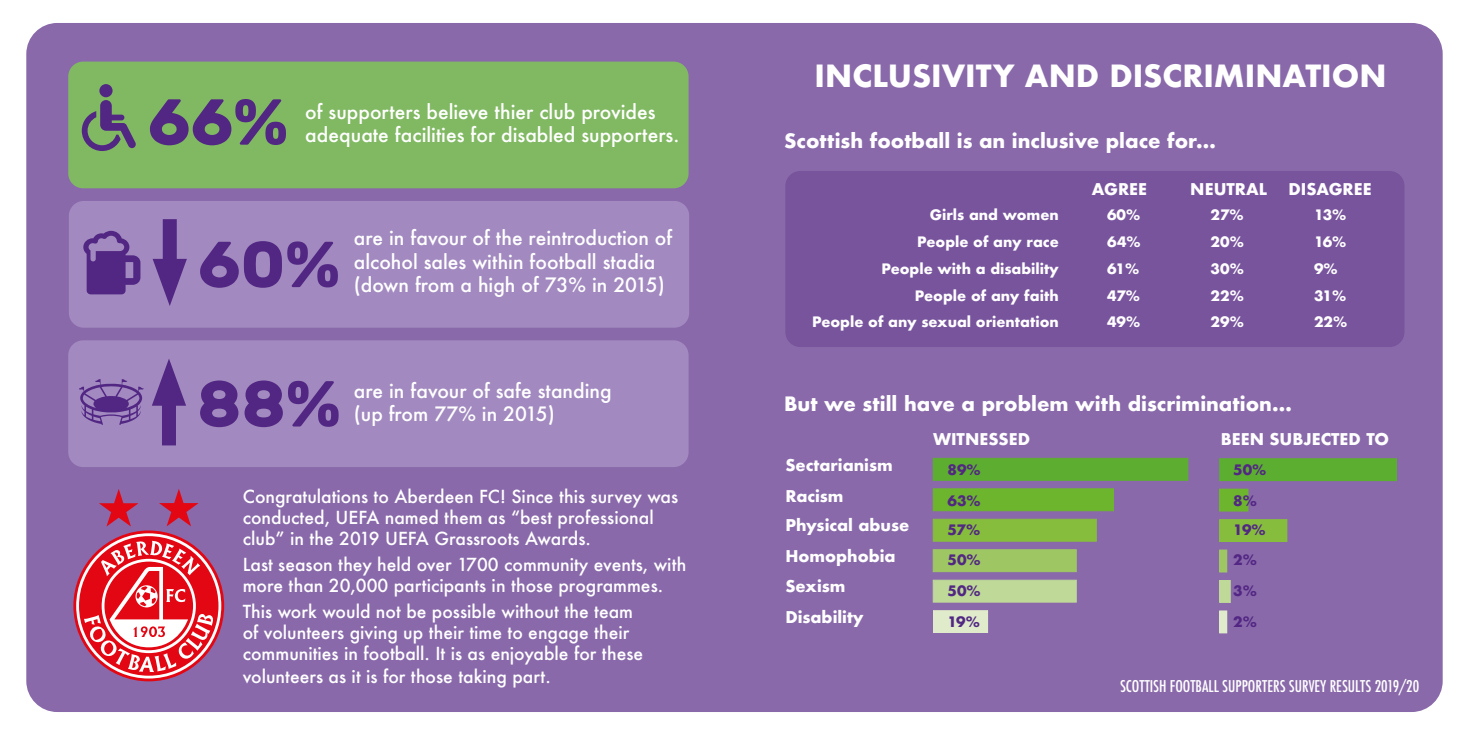
<style>
.page{position:relative;width:1469px;height:735px;background:#fff}
.page>*{position:absolute;margin:0;border:0;box-sizing:border-box;transform-origin:0 0}
.t1{font:700 64.75px "Rubik";color:#522783}
.t2{font:700 29.75px "Futura";color:#fff}
.t3{font:500 19.25px/23.1px "Futura";color:#fff}
.t4{font:700 19.25px "Futura";color:#fff}
.t5{font:500 17.5px/21px "Futura";color:#fff}
.t6{font:700 15.75px/30.6px "Futura";color:#fff}
.t7{font:500 condensed 15.75px "Futura";color:#fff}
.t8{font:700 14px/26.8px "Futura";color:#fff;text-align:justify}
.t9{font:700 14px/30.6px "Futura";color:#522783}
</style>
<div class="page">
<div style="left:26px;top:23px;width:1416px;height:688px;background:#8969aa;border-radius:31px"></div>
<div style="left:785px;top:171px;width:619px;height:176px;background:#78549d;border-radius:15px"></div>
<div style="left:933px;top:458px;width:255px;height:22px;background:#5dae30"></div>
<div style="left:933px;top:488px;width:180px;height:22px;background:#6cb52d;border:1px solid #6cb52d"></div>
<div style="left:933px;top:518px;width:163px;height:23px;background:#86bd3d;border:1px solid #86bd3d"></div>
<div style="left:933px;top:549px;width:143px;height:22px;background:#9ec763;border:1px solid #9ec763"></div>
<div style="left:933px;top:579px;width:143px;height:23px;background:#bed998;border:1px solid #bed998"></div>
<div style="left:933px;top:610px;width:54px;height:22px;background:#dfebcb"></div>
<div style="left:933px;top:610px;width:54px;height:22px;border:1px solid #dfebcb"></div>
<div style="left:68px;top:62px;width:620px;height:126px;background:#81b963;border-radius:15px"></div>
<div style="left:99px;top:84px;width:14px;height:13px;background:#522783;border-radius:50%"></div>
<svg style="left:82px;top:100px;width:54px;height:51px"></svg>
<div style="left:69px;top:201px;width:620px;height:126px;background:#a28ac0;border-radius:15px"></div>
<div style="left:163px;top:219px;width:14px;height:59px;background:#522783"></div>
<svg style="left:153px;top:259px;width:34px;height:47px"></svg>
<div style="left:68px;top:340px;width:620px;height:127px;background:#a28ac0;border-radius:15px"></div>
<div style="left:162px;top:386px;width:14px;height:59px;background:#522783"></div>
<svg style="left:152px;top:359px;width:34px;height:46px"></svg>
<svg style="left:83px;top:231px;width:57px;height:63px"></svg>
<svg style="left:80px;top:379px;width:64px;height:46px"></svg>
<svg style="left:99px;top:489px;width:39px;height:37px"></svg>
<svg style="left:73px;top:530px;width:151px;height:151px"></svg>
<svg style="left:76px;top:533px;width:145px;height:145px"></svg>
<div style="left:79px;top:536px;width:139px;height:139px;background:#e30613;border-radius:50%"></div>
<svg style="left:159px;top:489px;width:40px;height:37px"></svg>
<svg style="left:84px;top:540px;width:130px;height:131px"></svg>
<div style="left:1219px;top:458px;width:177px;height:22px;background:#5cae30"></div>
<div style="left:1219px;top:458px;width:177px;height:22px;border:1px solid #5cae30"></div>
<div style="left:1219px;top:489px;width:28px;height:22px;background:#6cb52d"></div>
<div style="left:1219px;top:488px;width:29px;height:23px;border:1px solid #6cb52d"></div>
<div style="left:1219px;top:519px;width:67px;height:22px;background:#86bd3d"></div>
<div style="left:1219px;top:519px;width:68px;height:22px;border:1px solid #86bd3d"></div>
<div style="left:1219px;top:549px;width:7px;height:22px;background:#9ec763"></div>
<div style="left:1219px;top:549px;width:7px;height:23px;border:1px solid #9ec763"></div>
<div style="left:1219px;top:580px;width:11px;height:22px;background:#bed998"></div>
<div style="left:1219px;top:610px;width:7px;height:22px;background:#dfebcb"></div>
<h1 class="t1" style="left:148px;top:84px;width:142px">66%</h1>
<p class="t3" style="left:305px;top:99px;width:375px">of supporters believe thier club provides adequate facilities for disabled supporters.</p>
<h1 class="t1" style="left:198px;top:226px;width:144px">60%</h1>
<p class="t3" style="left:354px;top:226px;width:320px">are in favour of the reintroduction of alcohol sales within football stadia (down from a high of 73% in 2015)</p>
<h1 class="t1" style="left:197px;top:366px;width:145px">88%</h1>
<p class="t3" style="left:354px;top:378px;width:259px">are in favour of safe standing (up from 77% in 2015)</p>
<p class="t5" style="left:243px;top:485px;width:437px">Congratulations to Aberdeen FC! Since this survey was conducted, UEFA named them as “best professional club” in the 2019 UEFA Grassroots Awards.</p>
<p class="t5" style="left:243px;top:553px;width:445px">Last season they held over 1700 community events, with more than 20,000 participants in those programmes.</p>
<p class="t5" style="left:243px;top:600px;width:402px">This work would not be possible without the team of volunteers giving up their time to engage their communities in football. It is as enjoyable for these</p>
<p class="t5" style="left:243px;top:665px;width:309px">volunteers as it is for those taking part.</p>
<h2 class="t2" style="left:814px;top:54px;width:573px">INCLUSIVITY AND DISCRIMINATION</h2>
<p class="t4" style="left:784px;top:126px;width:433px">Scottish football is an inclusive place for…</p>
<p class="t8" style="left:812px;top:201px;width:248px;text-align:right">Girls and women<br>People of any race<br>People with a disability<br>People of any faith<br>People of any sexual orientation</p>
<p class="t6" style="left:1091px;top:174px;width:57px">AGREE</p>
<p class="t6" style="left:1190px;top:174px;width:78px">NEUTRAL</p>
<p class="t6" style="left:1288px;top:174px;width:85px">DISAGREE</p>
<p class="t8" style="left:1107px;top:201px;width:35px">60% 64% 61% 47% 49%</p>
<p class="t8" style="left:1210px;top:201px;width:35px">27% 20% 30% 22% 29%</p>
<p class="t8" style="left:1313px;top:201px;width:35px;text-align:left">13%<br>16%<br>9%<br>31%<br>22%</p>
<p class="t4" style="left:784px;top:390px;width:509px">But we still have a problem with discrimination…</p>
<p class="t6" style="left:933px;top:423px;width:99px">WITNESSED</p>
<p class="t6" style="left:1220px;top:423px;width:170px">BEEN SUBJECTED TO</p>
<p class="t6" style="left:785px;top:449px;width:109px">Sectarianism<br>Racism</p>
<p class="t6" style="left:785px;top:509px;width:125px">Physical abuse<br>Homophobia<br>Sexism<br>Disability</p>
<p class="t9" style="left:947px;top:454px;width:35px">89%<br>63%</p>
<p class="t9" style="left:947px;top:514px;width:35px;text-align:justify">57% 50% 50% 19%</p>
<p class="t9" style="left:1233px;top:454px;width:35px">50%<br>8%</p>
<p class="t9" style="left:1233px;top:514px;width:34px">19%<br>2%<br>3%<br>2%</p>
<p class="t7" style="left:1120px;top:675px;width:301px">SCOTTISH FOOTBALL SUPPORTERS SURVEY RESULTS 2019/20</p>
</div>
